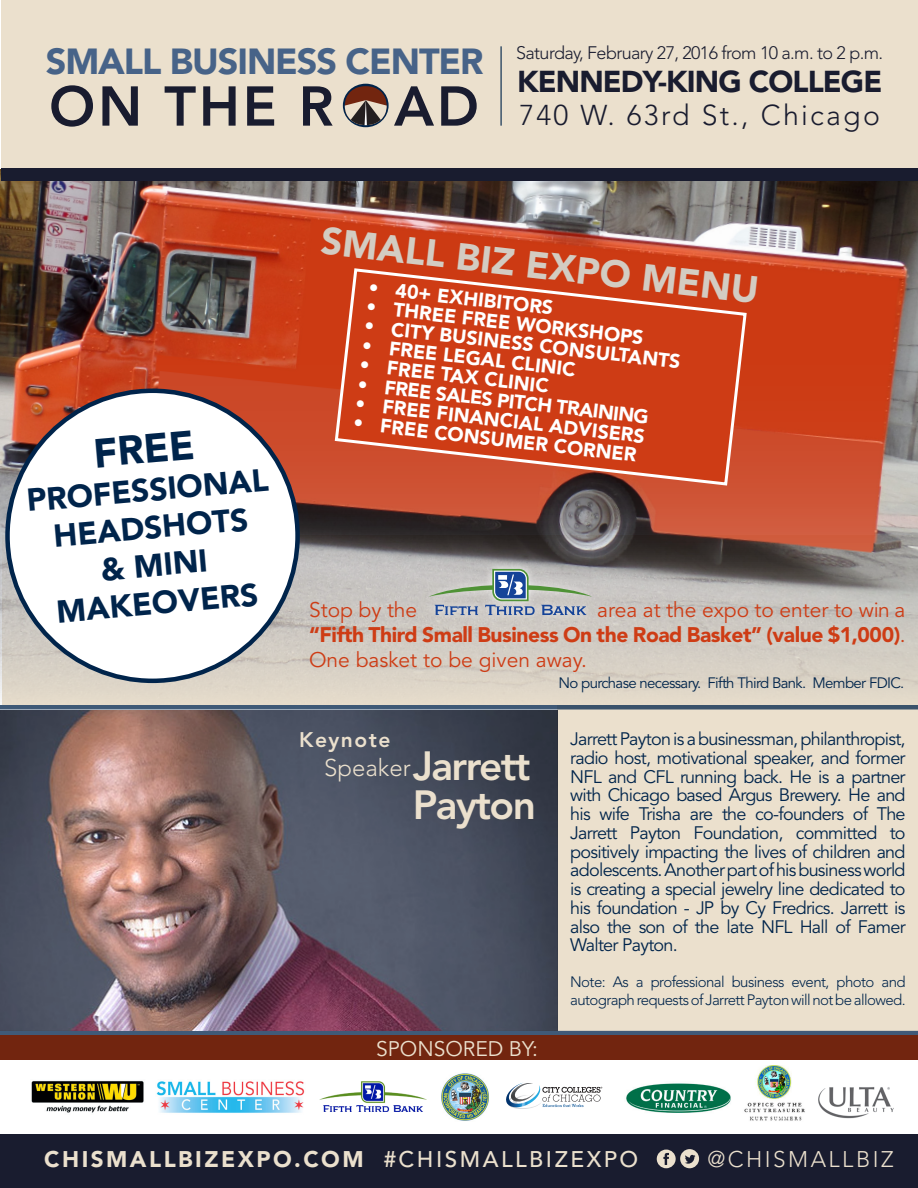
<style>
.page{position:relative;width:918px;height:1188px;background:#fff}
.page>*{position:absolute;margin:0;border:0;box-sizing:border-box;transform-origin:0 0}
.t1{font:800 55.5px "Avenir LT Std";letter-spacing:.05em;color:#191c2f}
.t2{font:800 40.5px "Avenir LT Std";letter-spacing:-.04em;color:#ebe0cd}
.t3{font:900 40.5px "Avenir LT Std";color:#00244b}
.t4{font:900 37.5px "Avenir LT Std";color:#d3ccc2}
.t5{font:900 36px "Avenir LT Std";letter-spacing:-.03em;color:#476388}
.t6{font:900 31.5px/37.8px "Avenir LT Std";color:#00244b;text-align:center}
.t7{font:900 30px "Avenir LT Std";letter-spacing:-.03em;color:#191c2f}
.t8{font:300 28.5px "Avenir LT Std";letter-spacing:.08em;color:#191c2f}
.t9{font:300 24px "Avenir LT Std";color:#ebe0cd}
.Quotation_Text{font:900 22.5px "Avenir LT Std";letter-spacing:.11em;color:#ebe0cd}
.Quotation_Text-2{font:300 22.5px "Avenir LT Std";letter-spacing:.11em;color:#ebe0cd}
.t10{font:900 21px/25.2px "Avenir LT Std";letter-spacing:-.02em;color:#ce3c15;text-align:justify}
.t11{font:21px "Avenir LT Std";color:#ebe0cd}
.t12{font:21px "Avenir LT Std";color:#ce3c15}
.t13{font:800 21px "Avenir LT Std";letter-spacing:.07em;color:#ebe0cd}
.t14{font:900 19.5px "Avenir LT Std";color:#fff}
.t15{font:18px/18.8px "Avenir LT Std";letter-spacing:-.04em;color:#00244b;text-align:justify}
.t16{font:300 18px "Avenir LT Std";letter-spacing:-.035em;color:#191c2f}
.t17{font:300 15px/18px "Avenir LT Std";letter-spacing:-.04em;color:#00244b}
.t18{font:15px "Avenir LT Std";letter-spacing:-.045em;color:#00244b}
.s1{font-weight:400}
.s2{font-weight:500}
</style>
<div class="page">
<div style="left:557px;top:705px;width:361px;height:326px;background:#ebe0cd"></div>
<div style="left:1px;top:0;width:917px;height:169px;background:#ebe0cd"></div>
<hr style="left:0;top:1031px;width:918px;height:4px;background:#405a78">
<img style="left:0;top:169px;width:918px;height:536px">
<img style="left:31px;top:1080px;width:113px;height:33px">
<img style="left:156px;top:1081px;width:149px;height:32px">
<img style="left:441px;top:1073px;width:48px;height:48px">
<svg style="left:506px;top:1082px;width:96px;height:27px"></svg>
<img style="left:744px;top:1066px;width:61px;height:55px">
<img style="left:818px;top:1087px;width:76px;height:32px">
<div style="left:0;top:1134px;width:918px;height:53px;background:#191c2f"></div>
<img style="left:0;top:710px;width:557px;height:320px">
<div style="left:8px;top:391px;width:290px;height:290px;background:#fff;border-radius:50%"></div>
<svg style="left:343px;top:84px;width:46px;height:43px"></svg>
<svg style="left:345px;top:86px;width:42px;height:39px"></svg>
<svg style="left:657px;top:1149px;width:42px;height:19px"></svg>
<img style="left:626px;top:1083px;width:105px;height:30px">
<img style="left:320px;top:1081px;width:106px;height:30px">
<div style="left:0;top:1035px;width:918px;height:25px;background:#72250f"></div>
<hr style="left:500px;top:46px;width:2px;height:80px;background:#00244b">
<svg style="left:333px;top:267px;width:415px;height:220px;background:#ce4420"></svg>
<hr style="left:0;top:705px;width:918px;height:4px;background:#3e5976">
<div style="left:1px;top:168px;width:917px;height:13px;background:#191c2f"></div>
<div style="left:423px;top:561px;width:175px;height:62px;background:#fff;opacity:.75"></div>
<svg style="left:429px;top:569px;width:163px;height:46px;background:#a8b2b6"></svg>
<p class="t5" style="left:46px;top:39px;width:439px">SMALL BUSINESS CENTER</p>
<p class="t1" style="left:49px;top:74px;width:431px">ON THE R AD</p>
<p class="t16" style="left:516px;top:42px;width:369px">Saturday, February 27, 2016 from 10 a.m. to 2 p.m.</p>
<p class="t7" style="left:517px;top:63px;width:367px">KENNEDY-KING COLLEGE</p>
<p class="t8" style="left:519px;top:98px;width:362px">740 W. 63rd St., Chicago</p>
<p class="t3" style="left:91px;top:429px;width:103px;rotate:-5deg">FREE</p>
<p class="t6" style="left:25px;top:481px;width:244px;rotate:-5deg">PROFESSIONAL<br>HEADSHOTS<br>&amp; MINI<br>MAKEOVERS</p>
<p class="t4" style="left:324px;top:216px;width:442px;rotate:7deg">SMALL BIZ EXPO MENU</p>
<p class="t14" style="left:370px;top:276px;width:187px;rotate:6deg">• 40+ EXHIBITORS</p>
<p class="t14" style="left:368px;top:296px;width:280px;rotate:6deg">• THREE FREE WORKSHOPS</p>
<p class="t14" style="left:366px;top:315px;width:320px;rotate:6deg">• CITY BUSINESS CONSULTANTS</p>
<p class="t14" style="left:363px;top:334px;width:216px;rotate:6deg">• FREE LEGAL CLINIC</p>
<p class="t14" style="left:361px;top:354px;width:191px;rotate:6deg">• FREE TAX CLINIC</p>
<p class="t14" style="left:359px;top:373px;width:294px;rotate:6deg">• FREE SALES PITCH TRAINING</p>
<p class="t14" style="left:357px;top:393px;width:292px;rotate:6deg">• FREE FINANCIAL ADVISERS</p>
<p class="t14" style="left:354px;top:412px;width:286px;rotate:6deg">• FREE CONSUMER CORNER</p>
<p class="t10" style="left:309px;top:597px;width:598px;text-indent:288px"><span class="s1">area at the expo to enter to win a </span>“Fifth Third Small Business On the Road Basket” (value $1,000)<span class="s1">.<br>One basket to be given away.</span></p>
<p class="t18" style="left:559px;top:675px;width:347px">No purchase necessary. Fifth Third Bank. Member FDIC.</p>
<p class="t12" style="left:309px;top:598px;width:110px">Stop by the</p>
<p class="t13" style="left:299px;top:728px;width:93px">Keynote</p>
<p class="t9" style="left:324px;top:754px;width:88px">Speaker</p>
<p class="t2" style="left:413px;top:742px;width:119px">Jarrett</p>
<p class="t2" style="left:413px;top:781px;width:125px">Payton</p>
<p class="t11" style="left:376px;top:1036px;width:163px">SPONSORED BY:</p>
<p class="t15" style="left:570px;top:730px;width:337px">Jarrett Payton is a businessman, philanthropist, radio host, motivational speaker, and former NFL and CFL running back. He is a partner with Chicago based Argus Brewery. He and his wife Trisha are the co-founders of The Jarrett Payton Foundation, committed to positively impacting the lives of children and adolescents. Another part of his business world is creating a special jewelry line dedicated to his foundation - JP by Cy Fredrics. Jarrett is also the son of the late NFL Hall of Famer Walter Payton.</p>
<p class="t17" style="left:570px;top:973px;width:337px">Note: As a professional business event, photo and autograph requests of Jarrett Payton will not be allowed.</p>
<p class="Quotation_Text" style="left:44px;top:1145px;width:596px">CHISMALLBIZEXPO.COM <span class="s2">#CHISMALLBIZEXPO</span></p>
<p class="Quotation_Text-2" style="left:707px;top:1146px;width:188px">@CHISMALLBIZ</p>
</div>
